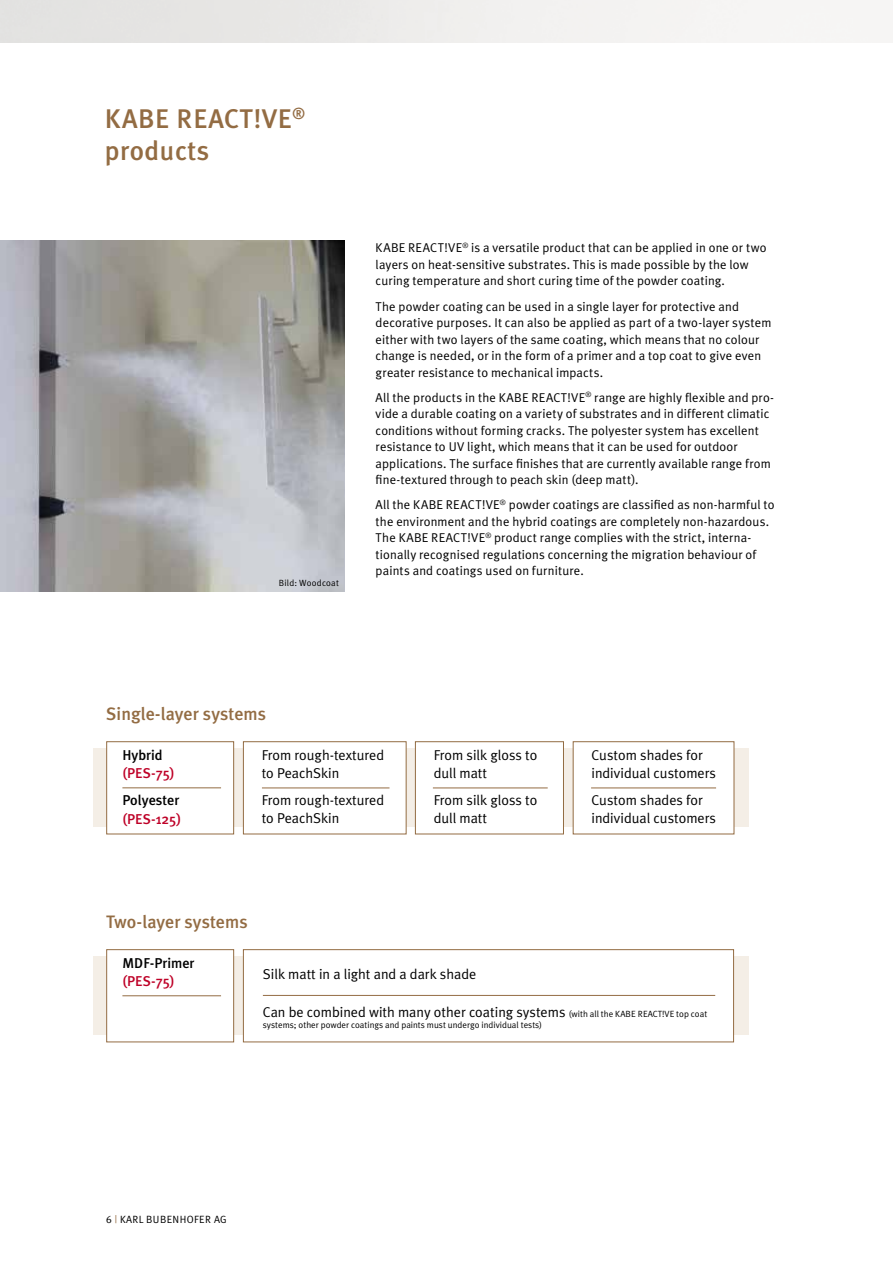
<style>
.page{position:relative;width:893px;height:1263px;background:#fff}
.page>*{position:absolute;margin:0;border:0;box-sizing:border-box;transform-origin:0 0}
.t1{font:500 27px/32.4px "Meta Plus";letter-spacing:.02em;color:#936c43}
.t2{font:500 18px "Meta Plus";color:#936c43}
.t3{font:14.25px/18px "Meta Plus Normal";color:#000}
.t4{font:500 14.25px "Meta Plus";color:#000}
.t5{font:500 14.25px "Meta Plus";color:#be0027}
.t6{font:12.75px/16.5px "Meta Plus Normal";letter-spacing:.01em;color:#000}
.t7{font:10.5px "Meta Plus Normal";letter-spacing:.04em;color:#000}
.t8{font:9px "Meta Plus Normal";color:#000}
.t9{font:9px "Meta Plus Normal";letter-spacing:.025em;color:#000}
.s1{font-size:9px}
.s2{font-family:"Meta Plus Normal Caps"}
.s3{color:#936c43}
</style>
<div class="page">
<div style="left:94px;top:749px;width:655px;height:78px;background:#f4eee6"></div>
<div style="left:94px;top:957px;width:655px;height:78px;background:#f4eee6"></div>
<div style="left:106px;top:741px;width:128px;height:93px;background:#fff;border:1px solid #936c43"></div>
<div style="left:106px;top:949px;width:128px;height:93px;background:#fff;border:1px solid #936c43"></div>
<div style="left:243px;top:741px;width:163px;height:93px;background:#fff;border:1px solid #936c43"></div>
<div style="left:243px;top:949px;width:491px;height:93px;background:#fff;border:1px solid #936c43"></div>
<div style="left:415px;top:741px;width:149px;height:93px;background:#fff;border:1px solid #936c43"></div>
<div style="left:573px;top:741px;width:161px;height:93px;background:#fff;border:1px solid #936c43"></div>
<hr style="left:122px;top:787px;width:99px;height:1px;background:#936c43">
<hr style="left:122px;top:995px;width:99px;height:1px;background:#936c43">
<hr style="left:263px;top:995px;width:452px;height:1px;background:#936c43">
<hr style="left:262px;top:787px;width:127px;height:1px;background:#936c43">
<hr style="left:433px;top:787px;width:115px;height:1px;background:#936c43">
<hr style="left:591px;top:787px;width:125px;height:1px;background:#936c43">
<svg style="left:0;top:241px;width:344px;height:350px"></svg>
<h1 class="t1" style="left:105px;top:102px;width:202px">KABE REACT!VE<sup>® </sup>products</h1>
<p class="t9" style="left:279px;top:578px;width:61px">Bild: Woodcoat</p>
<p class="t6" style="left:376px;top:240px;width:392px">KABE REACT!VE<sup>®</sup> is a versatile product that can be applied in one or two layers on heat-sensitive substrates. This is made possible by the low curing temperature and short curing time of the powder coating.</p>
<p class="t6" style="left:376px;top:298px;width:397px">The powder coating can be used in a single layer for protective and decorative purposes. It can also be applied as part of a two-layer system either with two layers of the same coating, which means that no colour change is needed, or in the form of a primer and a top coat to give even greater resistance to mechanical impacts.</p>
<p class="t6" style="left:376px;top:389px;width:400px">All the products in the KABE REACT!VE<sup>®</sup> range are highly flexible and pro&shy;vide a durable coating on a variety of substrates and in different climatic conditions without forming cracks. The polyester system has excellent resistance to UV light, which means that it can be used for outdoor applications. The surface finishes that are currently available range from fine-textured through to peach skin (deep matt).</p>
<p class="t6" style="left:376px;top:496px;width:400px">All the KABE REACT!VE<sup>®</sup> powder coatings are classified as non-harmful to the environment and the hybrid coatings are completely non-hazardous.<br>The KABE REACT!VE<sup>®</sup> product range complies with the strict, interna&shy;tionally recognised regulations concerning the migration behaviour of paints and coatings used on furniture.</p>
<h2 class="t2" style="left:106px;top:703px;width:161px">Single-layer systems</h2>
<p class="t4" style="left:122px;top:747px;width:42px">Hybrid</p>
<p class="t5" style="left:122px;top:765px;width:54px">(PES-75)</p>
<p class="t4" style="left:122px;top:792px;width:58px">Polyester</p>
<p class="t5" style="left:122px;top:811px;width:60px">(PES-125)</p>
<p class="t3" style="left:262px;top:746px;width:124px">From rough-textured to PeachSkin</p>
<p class="t3" style="left:262px;top:791px;width:124px">From rough-textured to PeachSkin</p>
<h2 class="t2" style="left:106px;top:911px;width:143px">Two-layer systems</h2>
<p class="t3" style="left:434px;top:746px;width:105px">From silk gloss to dull matt</p>
<p class="t3" style="left:434px;top:791px;width:105px">From silk gloss to dull matt</p>
<p class="t3" style="left:591px;top:746px;width:126px">Custom shades for individual customers</p>
<p class="t3" style="left:591px;top:791px;width:126px">Custom shades for individual customers</p>
<p class="t4" style="left:122px;top:955px;width:74px">MDF-Primer</p>
<p class="t5" style="left:122px;top:973px;width:54px">(PES-75)</p>
<p class="t3" style="left:263px;top:964px;width:215px">Silk matt in a light and a dark shade</p>
<p class="t3" style="left:263px;top:1003px;width:446px">Can be combined with many other coating systems <span class="s1">(with all the KABE REACT!VE top coat</span></p>
<p class="t8" style="left:263px;top:1019px;width:281px">systems; other powder coatings and paints must undergo individual tests)</p>
<p class="t7" style="left:106px;top:1213px;width:122px"><span class="s2">6</span> <span class="s3">|</span> KARL BUBENHOFER AG</p>
</div>
